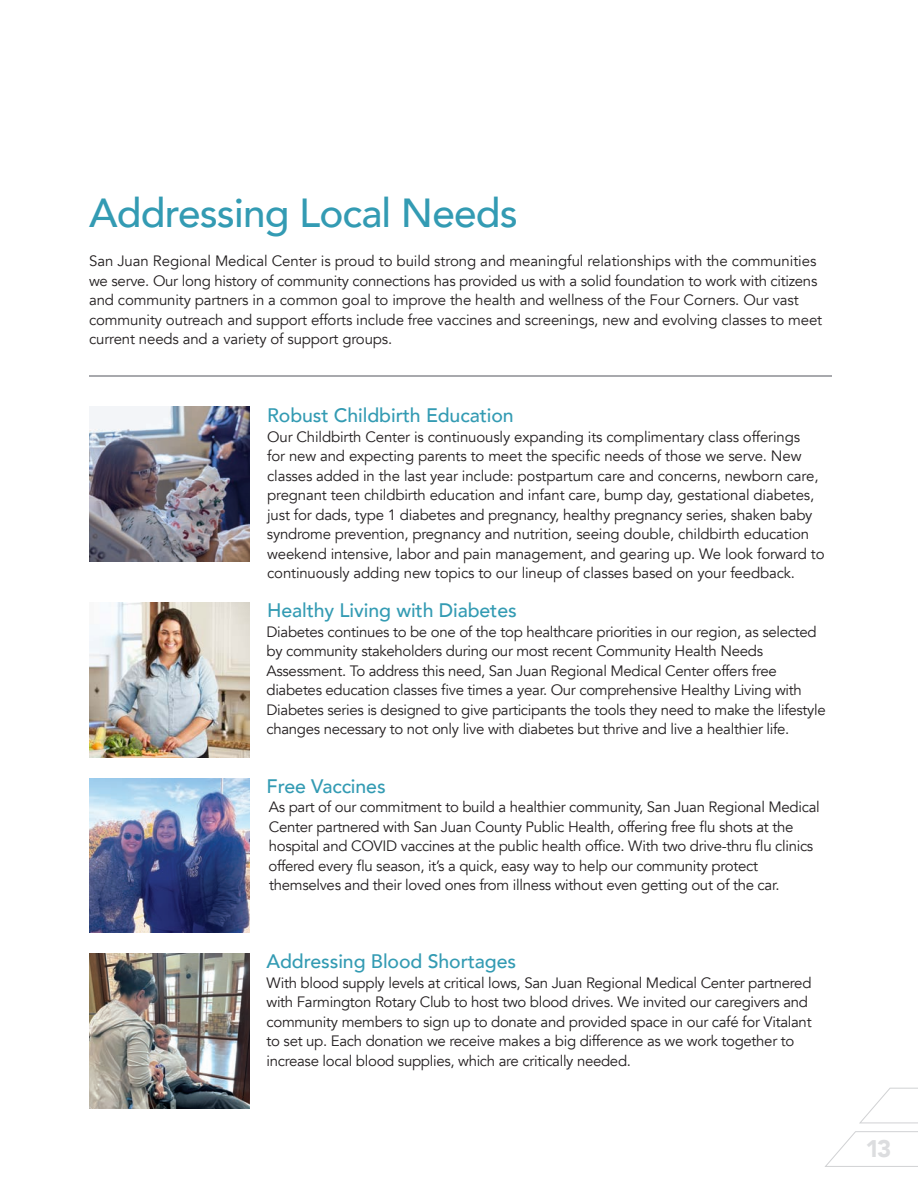
<style>
.page{position:relative;width:918px;height:1188px;background:#fff}
.page>*{position:absolute;margin:0;border:0;box-sizing:border-box;transform-origin:0 0}
.t1{font:500 40.5px "Avenir";letter-spacing:-.02em;color:#339bb3}
.t2{font:900 24px "Avenir";color:#dcdddf}
.t3{font:500 19.5px "Avenir";letter-spacing:-.005em;color:#339bb3}
.t4{font:15px/19.5px "Avenir";letter-spacing:-.02em;color:#231f20}
</style>
<div class="page">
<hr style="left:90px;top:375px;width:742px;height:2px;background:#a8a9ad">
<img style="left:90px;top:407px;width:159px;height:154px">
<img style="left:90px;top:603px;width:159px;height:155px">
<img style="left:90px;top:778px;width:159px;height:155px">
<img style="left:90px;top:953px;width:159px;height:155px">
<h1 class="t1" style="left:89px;top:178px;width:430px">Addressing Local Needs</h1>
<p class="t4" style="left:89px;top:251px;width:735px">San Juan Regional Medical Center is proud to build strong and meaningful relationships with the communities we serve. Our long history of community connections has provided us with a solid foundation to work with citizens and community partners in a common goal to improve the health and wellness of the Four Corners. Our vast community outreach and support efforts include free vaccines and screenings, new and evolving classes to meet current needs and a variety of support groups.</p>
<h3 class="t3" style="left:267px;top:398px;width:248px">Robust Childbirth Education</h3>
<p class="t4" style="left:267px;top:427px;width:559px">Our Childbirth Center is continuously expanding its complimentary class offerings<br>for new and expecting parents to meet the specific needs of those we serve. New classes added in the last year include: postpartum care and concerns, newborn care, pregnant teen childbirth education and infant care, bump day, gestational diabetes, just for dads, type 1 diabetes and pregnancy, healthy pregnancy series, shaken baby syndrome prevention, pregnancy and nutrition, seeing double, childbirth education weekend intensive, labor and pain management, and gearing up. We look forward to continuously adding new topics to our lineup of classes based on your feedback.</p>
<h3 class="t3" style="left:267px;top:593px;width:251px">Healthy Living with Diabetes</h3>
<p class="t4" style="left:267px;top:622px;width:561px">Diabetes continues to be one of the top healthcare priorities in our region, as selected by community stakeholders during our most recent Community Health Needs Assessment. To address this need, San Juan Regional Medical Center offers free diabetes education classes five times a year. Our comprehensive Healthy Living with Diabetes series is designed to give participants the tools they need to make the lifestyle changes necessary to not only live with diabetes but thrive and live a healthier life.</p>
<h3 class="t3" style="left:267px;top:769px;width:121px">Free Vaccines</h3>
<p class="t4" style="left:269px;top:797px;width:553px">As part of our commitment to build a healthier community, San Juan Regional Medical Center partnered with San Juan County Public Health, offering free flu shots at the hospital and COVID vaccines at the public health office. With two drive-thru flu clinics offered every flu season, it’s a quick, easy way to help our community protect themselves and their loved ones from illness without even getting out of the car.</p>
<h3 class="t3" style="left:267px;top:944px;width:251px">Addressing Blood Shortages</h3>
<p class="t4" style="left:267px;top:973px;width:547px">With blood supply levels at critical lows, San Juan Regional Medical Center partnered with Farmington Rotary Club to host two blood drives. We invited our caregivers and community members to sign up to donate and provided space in our café for Vitalant to set up. Each donation we receive makes a big difference as we work together to increase local blood supplies, which are critically needed.</p>
<h2 class="t2" style="left:866px;top:1128px;width:28px">13</h2>
</div>
